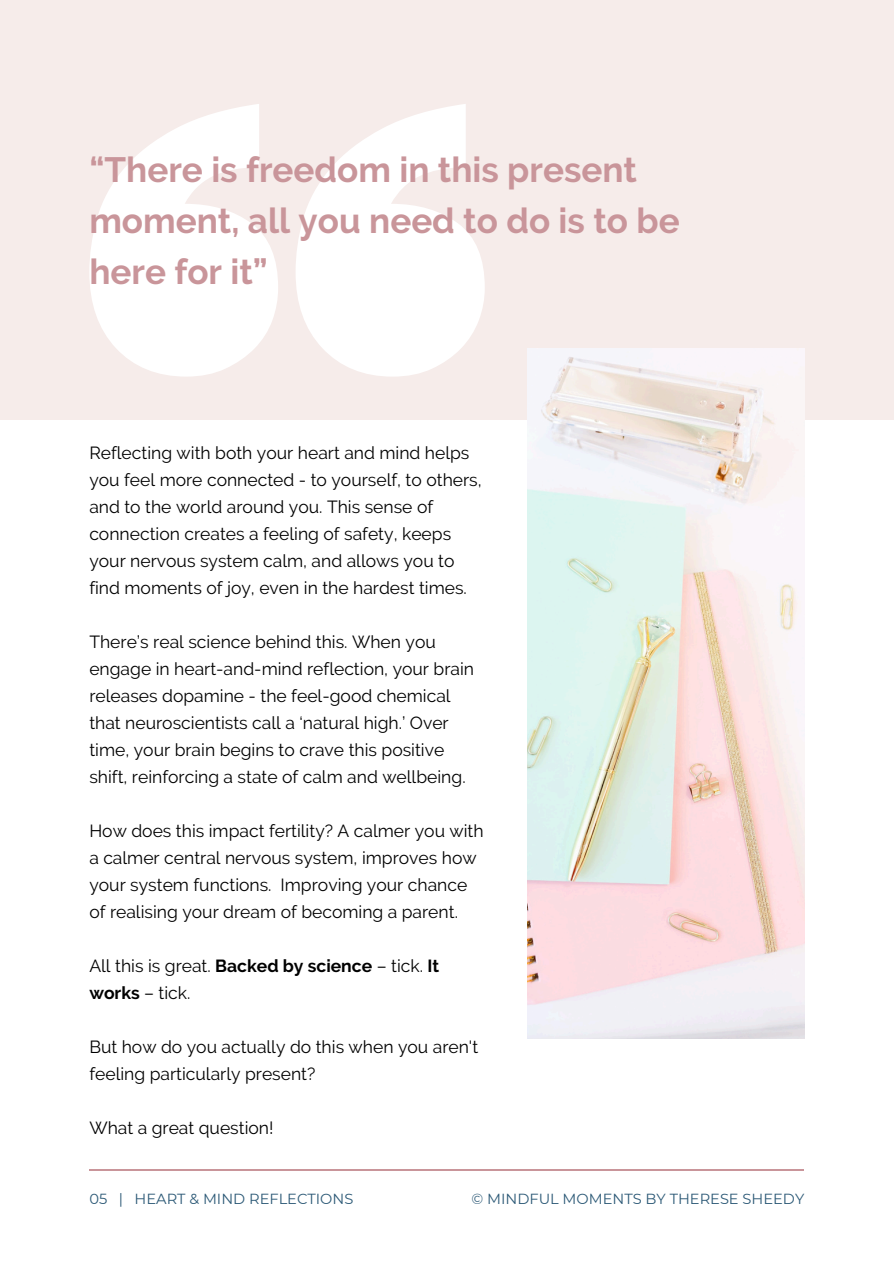
<style>
.page{position:relative;width:894px;height:1264px;background:#fff}
.page>*{position:absolute;margin:0;border:0;box-sizing:border-box;transform-origin:0 0}
.t1{font:700 34.95px/51.4px "Raleway";color:#c9959a}
.t2{font:17.55px/27px "Raleway";color:#000}
.t3{font:14.55px "Montserrat";color:#2d5a77}
.s1{font-weight:700}
</style>
<div class="page">
<div style="left:0;top:0;width:893px;height:420px;background:#f6ecea"></div>
<img style="left:527px;top:348px;width:277px;height:690px">
<hr style="left:89px;top:1169px;width:715px;height:1px;background:#c9959a">
<svg style="left:89px;top:104px;width:395px;height:272px;fill:#fff"></svg>
<h2 class="t1" style="left:89px;top:143px;width:591px">“There is freedom in this present moment, all you need to do is to be here for it”</h2>
<p class="t2" style="left:89px;top:439px;width:394px">Reflecting with both your heart and mind helps you feel more connected - to yourself, to others, and to the world around you. This sense of connection creates a feeling of safety, keeps your nervous system calm, and allows you to find moments of joy, even in the hardest times.</p>
<h1 class="t2" style="left:89px;top:628px;width:386px">There’s real science behind this. When you engage in heart-and-mind reflection, your brain releases dopamine - the feel-good chemical that neuroscientists call a ‘natural high.’ Over time, your brain begins to crave this positive shift, reinforcing a state of calm and wellbeing.</h1>
<p class="t2" style="left:89px;top:817px;width:395px">How does this impact fertility? A calmer you with a calmer central nervous system, improves how your system functions. Improving your chance of realising your dream of becoming a parent.</p>
<h2 class="t2" style="left:89px;top:952px;width:351px">All this is great. <span class="s1">Backed by science</span> – tick. <span class="s1">It works</span> – tick.</h2>
<h2 class="t2" style="left:89px;top:1033px;width:390px">But how do you actually do this when you aren't feeling particularly present?</h2>
<h2 class="t2" style="left:89px;top:1114px;width:186px">What a great question!</h2>
<h2 class="t3" style="left:89px;top:1189px;width:265px">05 | HEART &amp; MIND REFLECTIONS</h2>
<h2 class="t3" style="left:471px;top:1189px;width:334px">© MINDFUL MOMENTS BY THERESE SHEEDY</h2>
</div>
